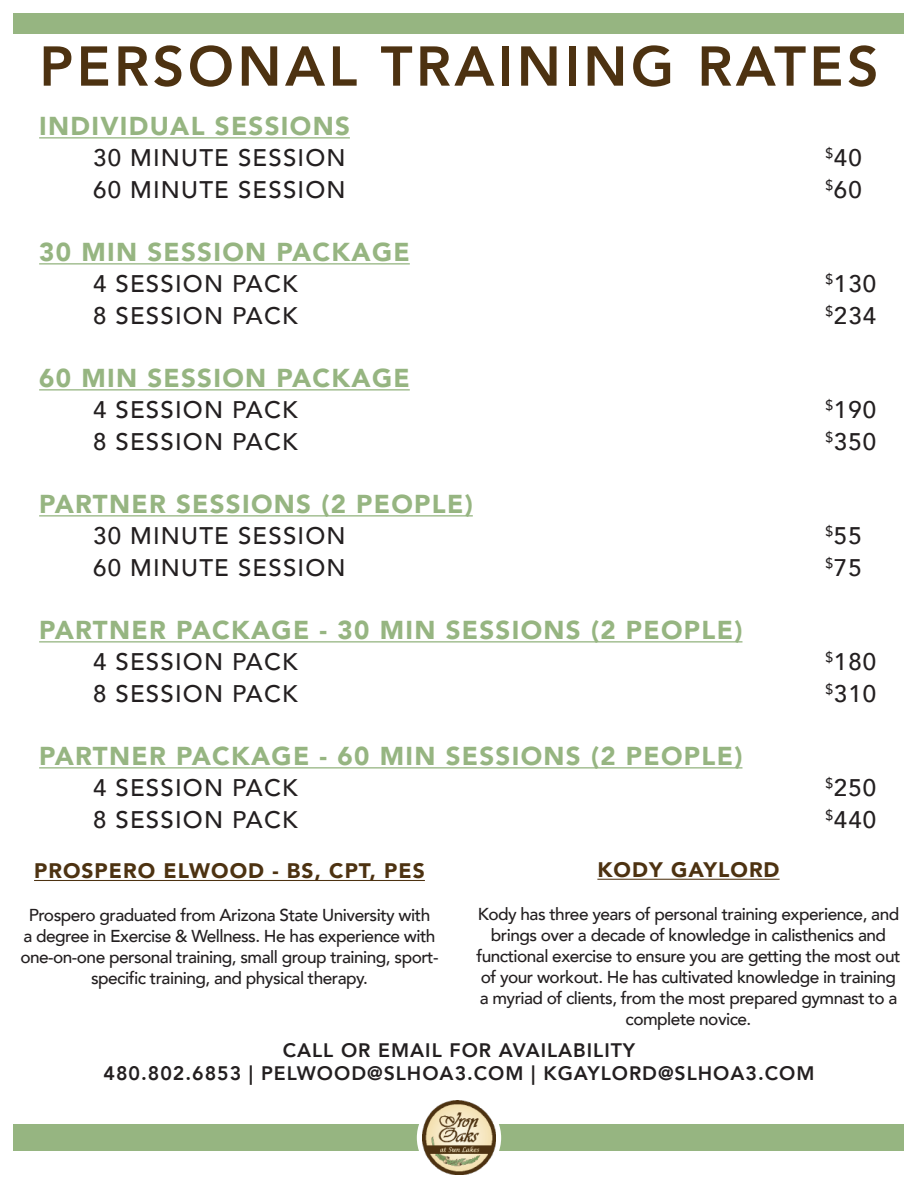
<style>
.page{position:relative;width:918px;height:1188px;background:#fff}
.page>*{position:absolute;margin:0;border:0;box-sizing:border-box;transform-origin:0 0}
.t1{font:800 55.5px "Avenir";letter-spacing:.06em;color:#4d3211}
.t2{font:900 25.8px "Avenir";letter-spacing:.05em;color:#96b581}
.t3{font:500 24px "Avenir";letter-spacing:.05em;color:#231f20}
.t4{font:900 21px "Avenir";letter-spacing:.05em;color:#4d3211}
.t5{font:800 19.5px "Avenir";letter-spacing:.05em;color:#231f20}
.t6{font:500 17.25px/21px "Avenir";letter-spacing:-.03em;color:#231f20;text-align:center}
</style>
<div class="page">
<div style="left:14px;top:1124px;width:890px;height:27px;background:#96b581"></div>
<div style="left:417px;top:1096px;width:84px;height:84px;background:#fff;border-radius:50%"></div>
<img style="left:423px;top:1101px;width:72px;height:74px">
<div style="left:14px;top:14px;width:890px;height:20px;background:#96b581"></div>
<hr style="left:39px;top:137px;width:311px;height:2px;background:#96b581">
<hr style="left:39px;top:263px;width:371px;height:2px;background:#96b581">
<hr style="left:39px;top:389px;width:371px;height:2px;background:#96b581">
<hr style="left:39px;top:515px;width:434px;height:2px;background:#96b581">
<hr style="left:39px;top:641px;width:703px;height:2px;background:#96b581">
<hr style="left:39px;top:767px;width:703px;height:2px;background:#96b581">
<hr style="left:34px;top:880px;width:391px;height:1px;background:#4d3211">
<hr style="left:597px;top:879px;width:183px;height:1px;background:#4d3211">
<p class="t1" style="left:39px;top:16px;width:841px">PERSONAL TRAINING RATES</p>
<p class="t2" style="left:39px;top:104px;width:312px">INDIVIDUAL SESSIONS</p>
<p class="t3" style="left:93px;top:137px;width:254px">30 MINUTE SESSION</p>
<p class="t3" style="left:93px;top:169px;width:254px">60 MINUTE SESSION</p>
<p class="t3" style="left:825px;top:137px;width:38px"><sup>$</sup>40</p>
<p class="t3" style="left:825px;top:169px;width:38px"><sup>$</sup>60</p>
<p class="t2" style="left:39px;top:230px;width:372px">30 MIN SESSION PACKAGE</p>
<p class="t3" style="left:93px;top:263px;width:206px">4 SESSION PACK</p>
<p class="t3" style="left:93px;top:295px;width:206px">8 SESSION PACK</p>
<p class="t2" style="left:39px;top:356px;width:372px">60 MIN SESSION PACKAGE</p>
<p class="t3" style="left:93px;top:389px;width:206px">4 SESSION PACK</p>
<p class="t3" style="left:93px;top:421px;width:206px">8 SESSION PACK</p>
<p class="t2" style="left:39px;top:482px;width:435px">PARTNER SESSIONS (2 PEOPLE)</p>
<p class="t3" style="left:93px;top:515px;width:254px">30 MINUTE SESSION</p>
<p class="t3" style="left:93px;top:547px;width:254px">60 MINUTE SESSION</p>
<p class="t2" style="left:39px;top:608px;width:705px">PARTNER PACKAGE - 30 MIN SESSIONS (2 PEOPLE)</p>
<p class="t3" style="left:93px;top:641px;width:206px">4 SESSION PACK</p>
<p class="t3" style="left:93px;top:673px;width:206px">8 SESSION PACK</p>
<p class="t2" style="left:39px;top:734px;width:705px">PARTNER PACKAGE - 60 MIN SESSIONS (2 PEOPLE)</p>
<p class="t3" style="left:93px;top:767px;width:206px">4 SESSION PACK</p>
<p class="t3" style="left:93px;top:799px;width:206px">8 SESSION PACK</p>
<p class="t3" style="left:825px;top:263px;width:52px"><sup>$</sup>130</p>
<p class="t3" style="left:825px;top:295px;width:52px"><sup>$</sup>234</p>
<p class="t3" style="left:825px;top:389px;width:52px"><sup>$</sup>190</p>
<p class="t3" style="left:825px;top:421px;width:52px"><sup>$</sup>350</p>
<p class="t3" style="left:825px;top:515px;width:38px"><sup>$</sup>55</p>
<p class="t3" style="left:825px;top:547px;width:38px"><sup>$</sup>75</p>
<p class="t3" style="left:825px;top:641px;width:52px"><sup>$</sup>180</p>
<p class="t3" style="left:825px;top:673px;width:52px"><sup>$</sup>310</p>
<p class="t3" style="left:825px;top:767px;width:52px"><sup>$</sup>250</p>
<p class="t3" style="left:825px;top:799px;width:52px"><sup>$</sup>440</p>
<p class="t4" style="left:34px;top:853px;width:392px">PROSPERO ELWOOD - BS, CPT, PES</p>
<p class="t6" style="left:20px;top:904px;width:420px">Prospero graduated from Arizona State University with<br>a degree in Exercise &amp; Wellness. He has experience with one-on-one personal training, small group training, sport&shy;specific training, and physical therapy.</p>
<p class="t4" style="left:597px;top:851px;width:184px">KODY GAYLORD</p>
<p class="t6" style="left:476px;top:903px;width:426px">Kody has three years of personal training experience, and brings over a decade of knowledge in calisthenics and functional exercise to ensure you are getting the most out of your workout. He has cultivated knowledge in training a myriad of clients, from the most prepared gymnast to a complete novice.</p>
<p class="t5" style="left:283px;top:1033px;width:354px">CALL OR EMAIL FOR AVAILABILITY</p>
<p class="t5" style="left:104px;top:1055px;width:712px">480.802.6853 | PELWOOD@SLHOA3.COM | KGAYLORD@SLHOA3.COM</p>
</div>
